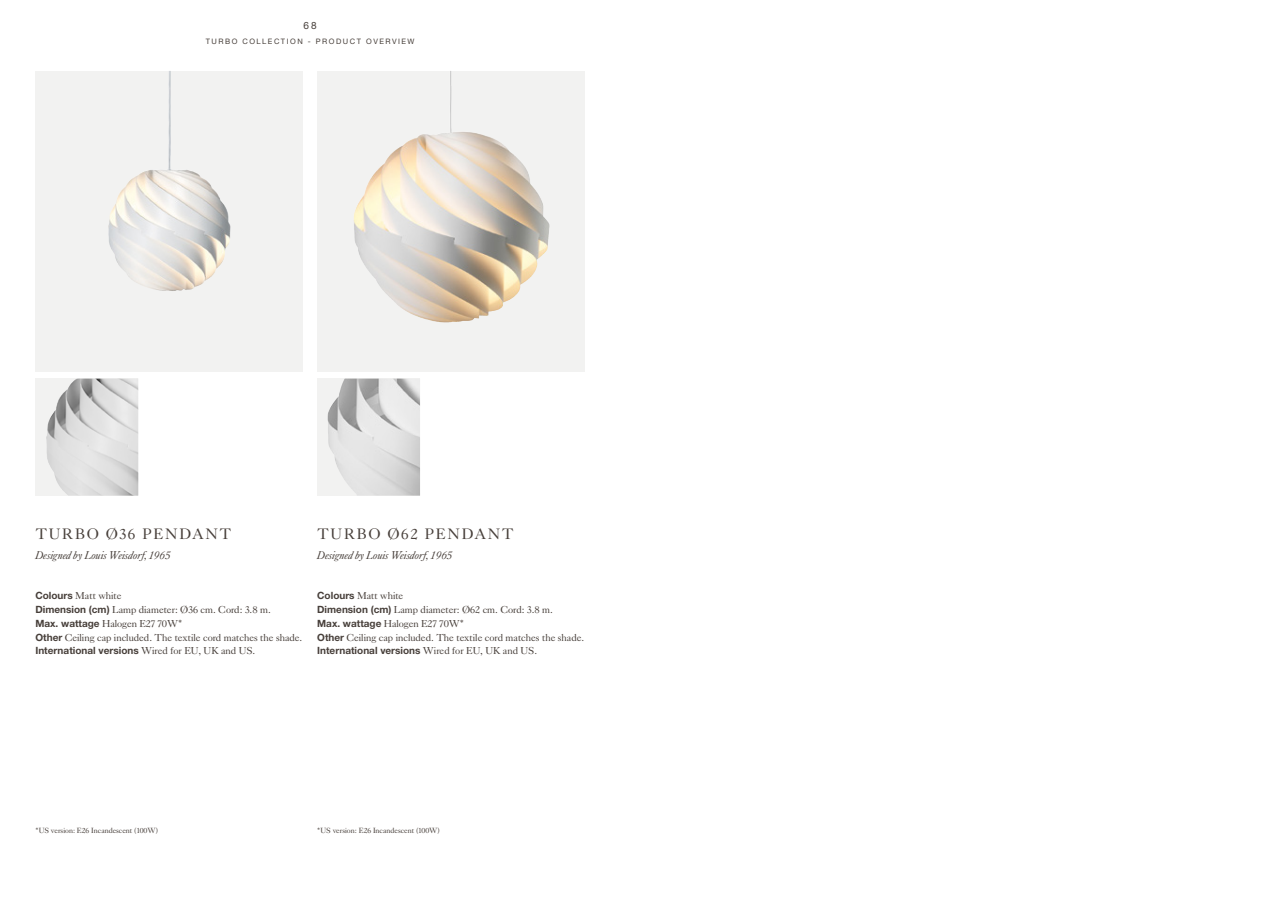
<style>
.page{position:relative;width:1276px;height:904px;background:#fff}
.page>*{position:absolute;margin:0;border:0;box-sizing:border-box;transform-origin:0 0}
.t1{font:15px "Kings Caslon Display Typo";letter-spacing:.12em;color:#473f3a}
.t2{font:italic 11.25px "Kings Caslon Display Typo";color:#473f3a}
.t3{font:10px/13.8px "Kings Caslon Display Typo";color:#473f3a}
.t4{font:700 10px "Helvetica Neue LT Std";color:#473f3a}
.t5{font:10px "Helvetica Neue LT Std";color:#473f3a}
.t6{font:7.5px "Kings Caslon Display Typo";color:#473f3a}
.t7{font:7.5px "Helvetica Neue LT Std";letter-spacing:.2em;color:#473f3a}
.s1{font-family:"Helvetica Neue LT Std";font-weight:700}
.s2{font-family:"Kings Caslon Display Typo";font-weight:400}
</style>
<div class="page">
<svg style="left:317px;top:71px;width:268px;height:300px;fill:#f2f2f1"></svg>
<img style="left:360px;top:71px;width:90px;height:130px">
<div style="left:35px;top:71px;width:268px;height:300px;background:#f2f2f1"></div>
<img style="left:108px;top:84px;width:61px;height:189px">
<div style="left:317px;top:378px;width:103px;height:117px;background:#f2f2f1"></div>
<img style="left:327px;top:378px;width:93px;height:117px">
<div style="left:35px;top:378px;width:103px;height:117px;background:#f2f2f1"></div>
<img style="left:46px;top:378px;width:92px;height:117px">
<p class="t5" style="left:303px;top:19px;width:15px">68</p>
<p class="t7" style="left:206px;top:37px;width:210px">TURBO COLLECTION - PRODUCT OVERVIEW</p>
<h1 class="t1" style="left:36px;top:525px;width:197px">TURBO Ø36 PENDANT</h1>
<h1 class="t1" style="left:317px;top:525px;width:197px">TURBO Ø62 PENDANT</h1>
<p class="t2" style="left:35px;top:548px;width:137px">Designed by Louis Weisdorf, 1965</p>
<p class="t2" style="left:317px;top:548px;width:137px">Designed by Louis Weisdorf, 1965</p>
<p class="t3" style="left:35px;top:589px;width:268px"><span class="s1">Colours</span> Matt white<br><span class="s1">Dimension (cm)</span> Lamp diameter: Ø36 cm. Cord: 3.8 m.<br><span class="s1">Max. wattage</span> Halogen E27 70W*<br><span class="s1">Other</span> Ceiling cap included. The textile cord matches the shade.</p>
<p class="t4" style="left:35px;top:644px;width:221px">International versions <span class="s2">Wired for EU, UK and US.</span></p>
<p class="t3" style="left:317px;top:589px;width:268px"><span class="s1">Colours</span> Matt white<br><span class="s1">Dimension (cm)</span> Lamp diameter: Ø62 cm. Cord: 3.8 m.<br><span class="s1">Max. wattage</span> Halogen E27 70W*<br><span class="s1">Other</span> Ceiling cap included. The textile cord matches the shade.</p>
<p class="t4" style="left:317px;top:644px;width:221px">International versions <span class="s2">Wired for EU, UK and US.</span></p>
<p class="t6" style="left:35px;top:826px;width:124px">*US version: E26 Incandescent (100W)</p>
<p class="t6" style="left:317px;top:826px;width:124px">*US version: E26 Incandescent (100W)</p>
</div>
